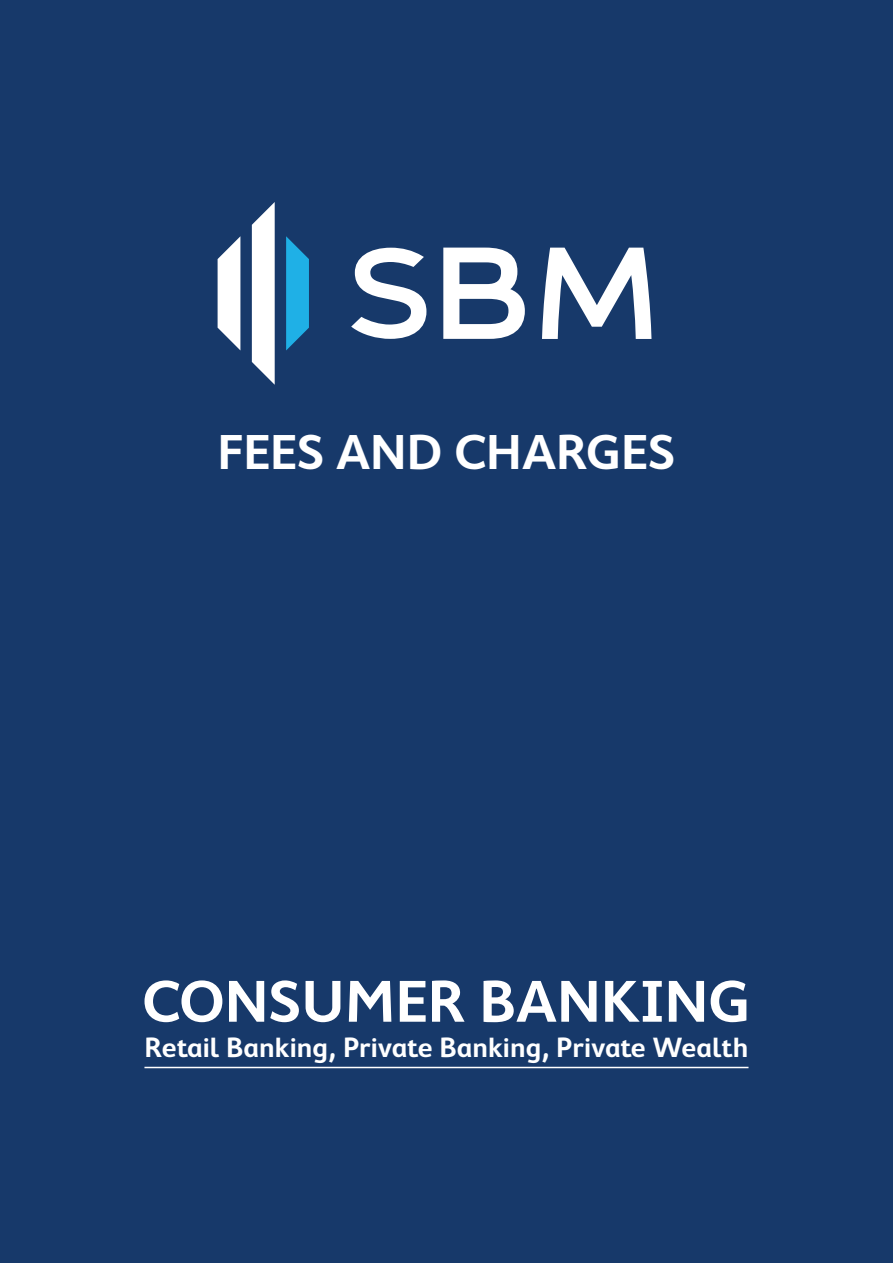
<style>
.page{position:relative;width:893px;height:1263px;background:#17396a}
.page>*{position:absolute;margin:0;border:0;box-sizing:border-box;transform-origin:0 0}
.t1{font:600 60px "Cambridge";color:#fff}
.t2{font:600 49.95px "Cambridge";color:#fff}
.t3{font:600 28.35px "Cambridge";color:#fff}
</style>
<div class="page">
<svg style="left:252px;top:202px;width:23px;height:183px"></svg>
<svg style="left:218px;top:236px;width:22px;height:114px"></svg>
<svg style="left:286px;top:236px;width:23px;height:114px"></svg>
<svg style="left:443px;top:248px;width:82px;height:91px"></svg>
<svg style="left:542px;top:248px;width:109px;height:91px"></svg>
<svg style="left:351px;top:248px;width:75px;height:91px"></svg>
<hr style="left:144px;top:1067px;width:604px;height:1px;background:#fff">
<p class="t2" style="left:218px;top:424px;width:459px">FEES AND CHARGES</p>
<p class="t1" style="left:142px;top:967px;width:610px">CONSUMER BANKING</p>
<p class="t3" style="left:145px;top:1031px;width:605px">Retail Banking, Private Banking, Private Wealth</p>
</div>
